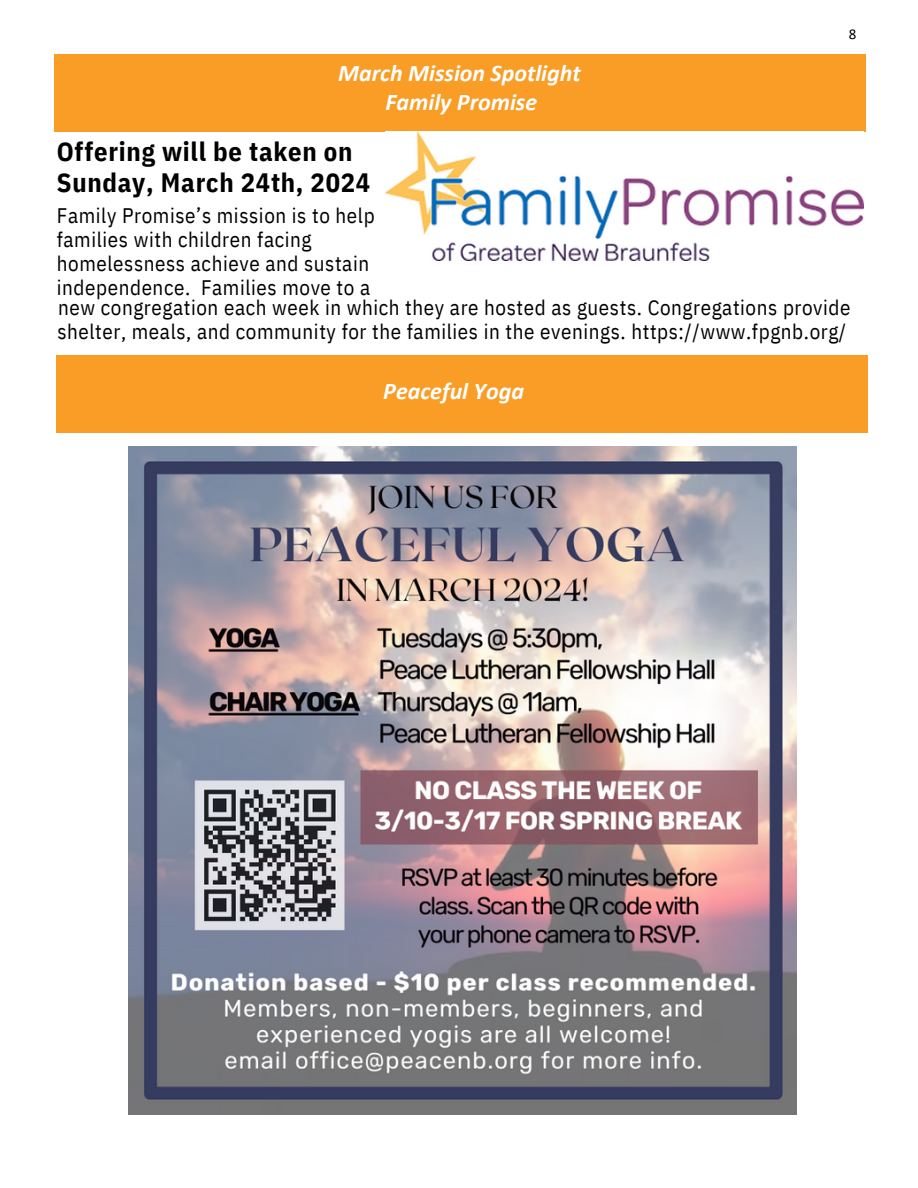
<style>
.page{position:relative;width:918px;height:1188px;background:#fff}
.page>*{position:absolute;margin:0;border:0;box-sizing:border-box;transform-origin:0 0}
.t1{font:700 26.55px/30.5px "IBM Plex Sans Cond";letter-spacing:.03em;color:#000}
.t2{font:italic 700 24px/29.2px "Calibri";color:#fff;text-align:center}
.t3{font:21px/24px "IBM Plex Sans Cond";letter-spacing:.03em;color:#000}
.t4{font:15px "Calibri";color:#000}
</style>
<div class="page">
<div style="left:54px;top:54px;width:811px;height:78px;background:#f99d26"></div>
<img style="left:129px;top:447px;width:668px;height:668px">
<div style="left:57px;top:355px;width:811px;height:78px;background:#f99d26"></div>
<img style="left:386px;top:131px;width:478px;height:130px">
<p class="t2" style="left:338px;top:60px;width:244px">March Mission Spotlight<br>Family Promise</p>
<p class="t4" style="left:849px;top:28px;width:9px">8</p>
<p class="t1" style="left:57px;top:136px;width:315px">Offering will be taken on<br>Sunday, March 24th, 2024</p>
<p class="t3" style="left:57px;top:203px;width:319px">Family Promise’s mission is to help families with children facing homelessness achieve and sustain independence. Families move to a</p>
<p class="t3" style="left:57px;top:296px;width:795px">new congregation each week in which they are hosted as guests. Congregations provide shelter, meals, and community for the families in the evenings. https://www.fpgnb.org/</p>
<p class="t2" style="left:383px;top:378px;width:142px">Peaceful Yoga</p>
</div>
